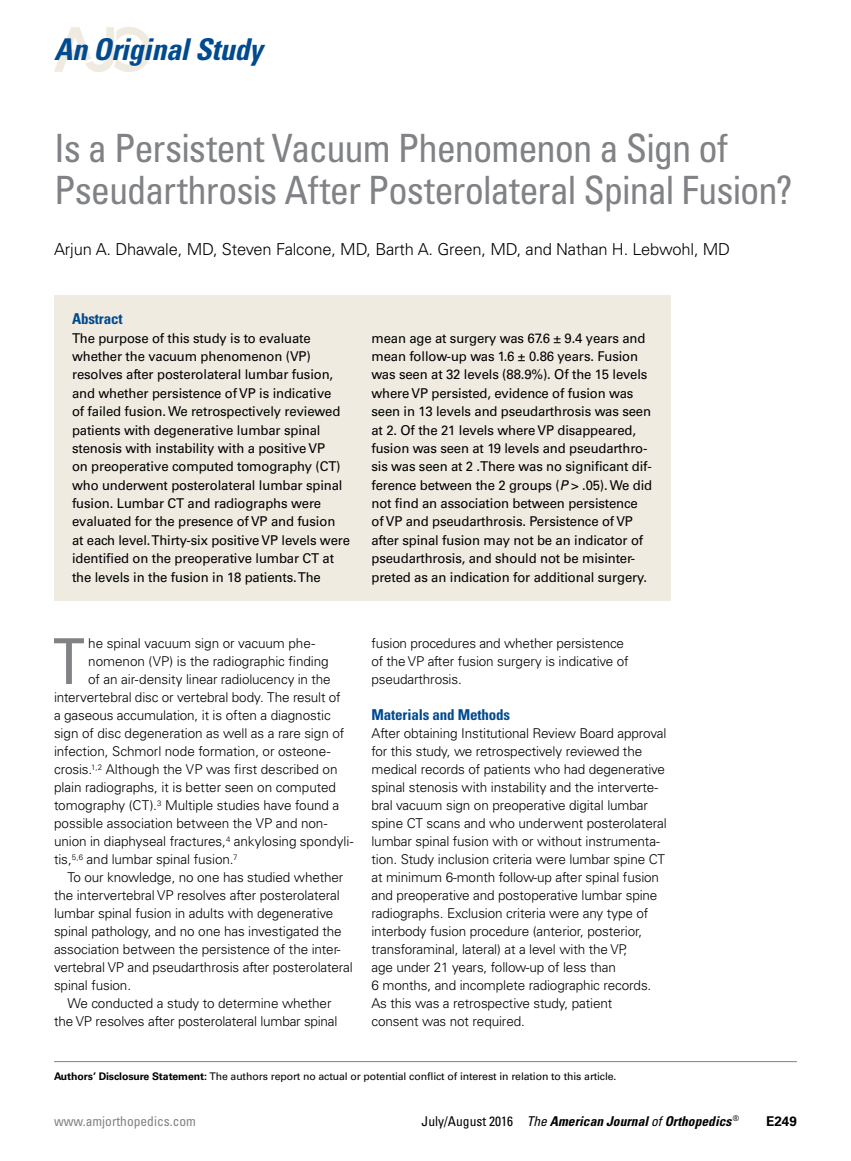
<style>
.page{position:relative;width:851px;height:1161px;background:#fff}
.page>*{position:absolute;margin:0;border:0;box-sizing:border-box;transform-origin:0 0}
.t1{font:condensed 63.3px "Univers LT Std";color:#808285}
.t2{font:condensed 39px/42px "Univers LT Std";letter-spacing:-.025em;color:#808285}
.t3{font:italic 700 condensed 30px "Univers LT Std";letter-spacing:-.01em;color:#004a8f}
.t4{font:300 16.5px "Univers LT Std";letter-spacing:-.01em;color:#000}
.t5{font:700 condensed 15px "Univers LT Std";letter-spacing:-.01em;color:#004a8f}
.t6{font:300 13.5px/18px "Univers LT Std";letter-spacing:-.01em;color:#000}
.t7{font:13.5px/18.3px "Univers LT Std";letter-spacing:-.01em;color:#000}
.t8{font:italic 700 condensed 13.5px "Univers LT Std";color:#000}
.t9{font:condensed 13.5px "Univers LT Std";color:#808285}
.t10{font:700 13.5px "Univers LT Std";color:#000}
.t11{font:10.5px "Univers LT Std";letter-spacing:-.01em;color:#000}
.s1{font-style:italic}
.s2{font-weight:700}
.s3{font-weight:400;font-style:normal}
.s4{font-weight:400}
</style>
<div class="page">
<svg style="left:54px;top:27px;width:98px;height:45px"></svg>
<div style="left:54px;top:296px;width:616px;height:306px;background:#efebe1"></div>
<hr style="left:54px;top:1061px;width:742px;height:1px;background:#808285">
<h3 class="t3" style="left:54px;top:31px;width:210px">An Original Study</h3>
<h2 class="t2" style="left:54px;top:127px;width:740px">Is a Persistent Vacuum Phenomenon a Sign of<br>Pseudarthrosis After Posterolateral Spinal Fusion?</h2>
<p class="t4" style="left:54px;top:240px;width:677px">Arjun A. Dhawale, MD, Steven Falcone, MD, Barth A. Green, MD, and Nathan H. Lebwohl, MD</p>
<p class="t5" style="left:72px;top:310px;width:52px">Abstract</p>
<p class="t7" style="left:72px;top:329px;width:279px">The purpose of this study is to evaluate whether the vacuum phenomenon (VP) resolves after posterolateral lumbar fusion, and whether persistence of VP is indicative<br>of failed fusion. We retrospectively reviewed patients with degenerative lumbar spinal stenosis with instability with a positive VP<br>on preoperative computed tomography (CT) who underwent posterolateral lumbar spinal fusion. Lumbar CT and radiographs were evaluated for the presence of VP and fusion at each level. Thirty-six positive VP levels were identified on the preoperative lumbar CT at the levels in the fusion in 18 patients. The</p>
<p class="t7" style="left:371px;top:329px;width:282px">mean age at surgery was 67.6 ± 9.4 years and mean follow-up was 1.6 ± 0.86 years. Fusion was seen at 32 levels (88.9%). Of the 15 levels where VP persisted, evidence of fusion was seen in 13 levels and pseudarthrosis was seen at 2. Of the 21 levels where VP disappeared, fusion was seen at 19 levels and pseudarthro&shy;sis was seen at 2 .There was no significant dif&shy;ference between the 2 groups (<span class="s1">P</span> &gt; .05). We did not find an association between persistence of VP and pseudarthrosis. Persistence of VP after spinal fusion may not be an indicator of pseudarthrosis, and should not be misinter&shy;preted as an indication for additional surgery.</p>
<h1 class="t1" style="left:53px;top:621px;width:33px">T</h1>
<p class="t6" style="left:88px;top:634px;width:228px">he spinal vacuum sign or vacuum phe-</p>
<p class="t6" style="left:88px;top:652px;width:242px">nomenon (VP) is the radiographic finding</p>
<p class="t6" style="left:88px;top:670px;width:244px">of an air-density linear radiolucency in the</p>
<p class="t6" style="left:54px;top:688px;width:288px">intervertebral disc or vertebral body. The result of</p>
<p class="t6" style="left:54px;top:706px;width:278px">a gaseous accumulation, it is often a diagnostic</p>
<p class="t6" style="left:54px;top:724px;width:291px">sign of disc degeneration as well as a rare sign of</p>
<p class="t6" style="left:54px;top:742px;width:278px">infection, Schmorl node formation, or osteone-</p>
<p class="t6" style="left:54px;top:760px;width:285px">crosis.<sup>1,2</sup> Although the VP was first described on</p>
<p class="t6" style="left:54px;top:778px;width:283px">plain radiographs, it is better seen on computed</p>
<p class="t6" style="left:54px;top:796px;width:287px">tomography (CT).<sup>3</sup> Multiple studies have found a</p>
<p class="t6" style="left:54px;top:814px;width:275px">possible association between the VP and non-</p>
<p class="t6" style="left:54px;top:832px;width:301px">union in diaphyseal fractures,<sup>4</sup> ankylosing spondyli-</p>
<p class="t6" style="left:54px;top:850px;width:185px">tis,<sup>5,6</sup> and lumbar spinal fusion.<sup>7</sup></p>
<p class="t6" style="left:68px;top:868px;width:277px">To our knowledge, no one has studied whether</p>
<p class="t6" style="left:54px;top:886px;width:287px">the intervertebral VP resolves after posterolateral</p>
<p class="t6" style="left:54px;top:904px;width:281px">lumbar spinal fusion in adults with degenerative</p>
<p class="t6" style="left:54px;top:922px;width:289px">spinal pathology, and no one has investigated the</p>
<p class="t6" style="left:54px;top:940px;width:288px">association between the persistence of the inter-</p>
<p class="t6" style="left:54px;top:958px;width:300px">vertebral VP and pseudarthrosis after posterolateral</p>
<p class="t6" style="left:54px;top:976px;width:79px">spinal fusion.</p>
<p class="t6" style="left:68px;top:994px;width:265px">We conducted a study to determine whether</p>
<p class="t6" style="left:54px;top:1012px;width:285px">the VP resolves after posterolateral lumbar spinal</p>
<p class="t6" style="left:371px;top:634px;width:259px">fusion procedures and whether persistence of the VP after fusion surgery is indicative of pseudarthrosis.</p>
<p class="t5" style="left:371px;top:705px;width:140px">Materials and Methods</p>
<p class="t6" style="left:371px;top:724px;width:297px">After obtaining Institutional Review Board approval for this study, we retrospectively reviewed the medical records of patients who had degenerative spinal stenosis with instability and the interverte&shy;bral vacuum sign on preoperative digital lumbar spine CT scans and who underwent posterolateral lumbar spinal fusion with or without instrumenta&shy;tion. Study inclusion criteria were lumbar spine CT at minimum 6-month follow-up after spinal fusion and preoperative and postoperative lumbar spine radiographs. Exclusion criteria were any type of interbody fusion procedure (anterior, posterior, transforaminal, lateral) at a level with the VP,<br>age under 21 years, follow-up of less than<br>6 months, and incomplete radiographic records.<br>As this was a retrospective study, patient<br>consent was not required.</p>
<p class="t11" style="left:54px;top:1070px;width:564px"><span class="s2">Authors’ Disclosure Statement:</span> The authors report no actual or potential conflict of interest in relation to this article.</p>
<p class="t9" style="left:54px;top:1112px;width:143px">www.amjorthopedics.com</p>
<p class="t8" style="left:421px;top:1113px;width:319px"><span class="s3">July/August 2016</span> <span class="s4">The</span> American Journal <span class="s4">of</span> Orthopedics <sup>®</sup></p>
<p class="t10" style="left:766px;top:1113px;width:32px">E249</p>
</div>
